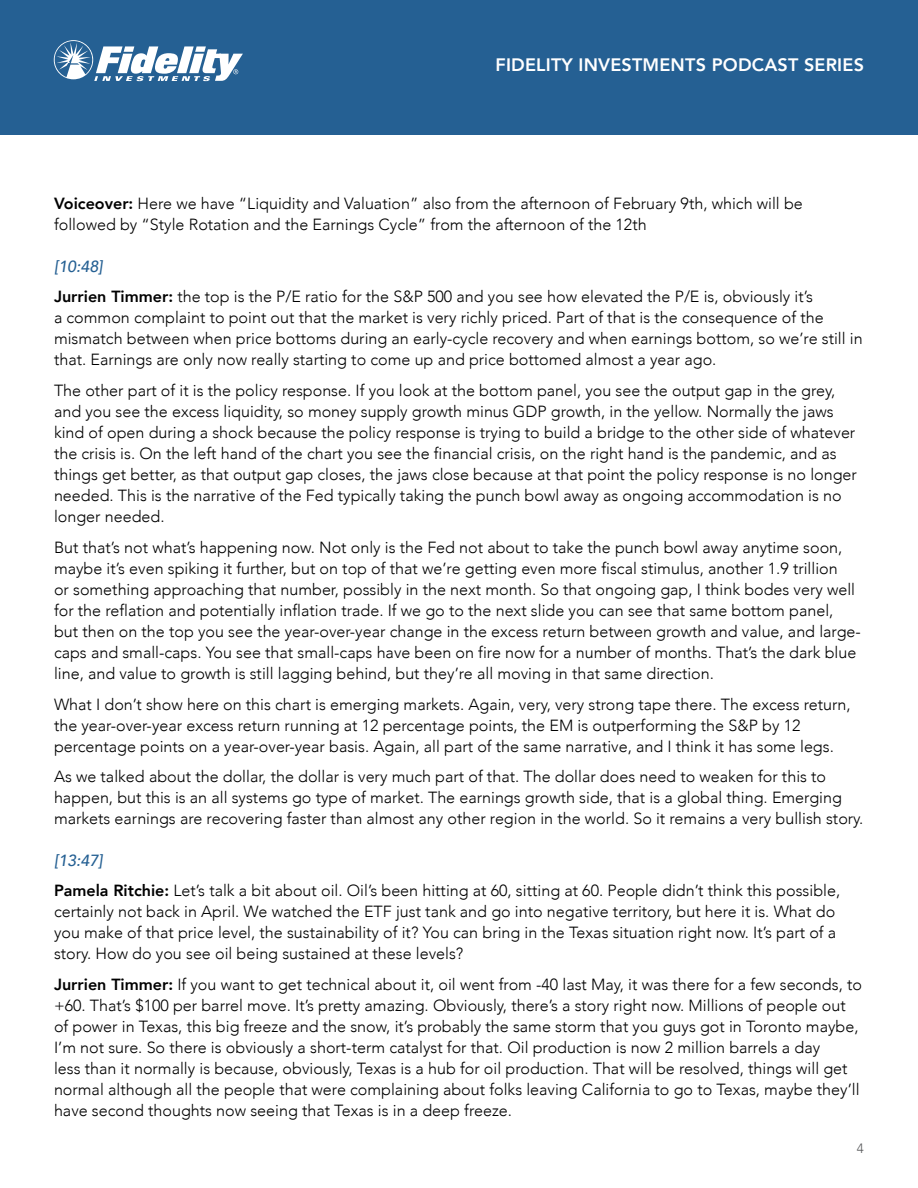
<style>
.page{position:relative;width:918px;height:1188px;background:#fff}
.page>*{position:absolute;margin:0;border:0;box-sizing:border-box;transform-origin:0 0}
.t1{font:800 18px "Avenir";letter-spacing:.01em;color:#fff}
.t2{font:300 16.2px/21px "Avenir";color:#000}
.t3{font:300 13.5px "Avenir";color:#58595b}
.s1{font-weight:800}
.s2{font-weight:500;font-style:italic;color:#256093}
</style>
<div class="page">
<div style="left:0;top:0;width:918px;height:135px;background:#256093"></div>
<svg style="left:54px;top:40px;width:189px;height:41px"></svg>
<p class="t1" style="left:496px;top:50px;width:370px">FIDELITY INVESTMENTS PODCAST SERIES</p>
<p class="t2" style="left:54px;top:193px;width:750px"><span class="s1">Voiceover:</span> Here we have “Liquidity and Valuation” also from the afternoon of February 9th, which will be followed by “Style Rotation and the Earnings Cycle” from the afternoon of the 12th</p>
<p class="t2" style="left:54px;top:251px;width:761px;line-height:30.8px"><span class="s2">[10:48]<br></span><span class="s1">Jurrien Timmer:</span> the top is the P/E ratio for the S&amp;P 500 and you see how elevated the P/E is, obviously it’s</p>
<p class="t2" style="left:54px;top:307px;width:810px">a common complaint to point out that the market is very richly priced. Part of that is the consequence of the mismatch between when price bottoms during an early-cycle recovery and when earnings bottom, so we’re still in that. Earnings are only now really starting to come up and price bottomed almost a year ago.</p>
<p class="t2" style="left:54px;top:380px;width:804px">The other part of it is the policy response. If you look at the bottom panel, you see the output gap in the grey, and you see the excess liquidity, so money supply growth minus GDP growth, in the yellow. Normally the jaws kind of open during a shock because the policy response is trying to build a bridge to the other side of whatever the crisis is. On the left hand of the chart you see the financial crisis, on the right hand is the pandemic, and as things get better, as that output gap closes, the jaws close because at that point the policy response is no longer needed. This is the narrative of the Fed typically taking the punch bowl away as ongoing accommodation is no longer needed.</p>
<p class="t2" style="left:54px;top:537px;width:808px">But that’s not what’s happening now. Not only is the Fed not about to take the punch bowl away anytime soon, maybe it’s even spiking it further, but on top of that we’re getting even more fiscal stimulus, another 1.9 trillion<br>or something approaching that number, possibly in the next month. So that ongoing gap, I think bodes very well for the reflation and potentially inflation trade. If we go to the next slide you can see that same bottom panel, but then on the top you see the year-over-year change in the excess return between growth and value, and large&shy;caps and small-caps. You see that small-caps have been on fire now for a number of months. That’s the dark blue line, and value to growth is still lagging behind, but they’re all moving in that same direction.</p>
<p class="t2" style="left:54px;top:694px;width:798px">What I don’t show here on this chart is emerging markets. Again, very, very strong tape there. The excess return, the year-over-year excess return running at 12 percentage points, the EM is outperforming the S&amp;P by 12 percentage points on a year-over-year basis. Again, all part of the same narrative, and I think it has some legs.</p>
<p class="t2" style="left:54px;top:766px;width:811px">As we talked about the dollar, the dollar is very much part of that. The dollar does need to weaken for this to happen, but this is an all systems go type of market. The earnings growth side, that is a global thing. Emerging markets earnings are recovering faster than almost any other region in the world. So it remains a very bullish story.</p>
<p class="t2" style="left:54px;top:845px;width:788px;line-height:30.8px"><span class="s2">[13:47]<br></span><span class="s1">Pamela Ritchie:</span> Let’s talk a bit about oil. Oil’s been hitting at 60, sitting at 60. People didn’t think this possible,</p>
<p class="t2" style="left:54px;top:901px;width:784px;text-align:justify">certainly not back in April. We watched the ETF just tank and go into negative territory, but here it is. What do you make of that price level, the sustainability of it? You can bring in the Texas situation right now. It’s part of a story. How do you see oil being sustained at these levels?</p>
<p class="t2" style="left:54px;top:974px;width:810px"><span class="s1">Jurrien Timmer:</span> If you want to get technical about it, oil went from -40 last May, it was there for a few seconds, to +60. That’s $100 per barrel move. It’s pretty amazing. Obviously, there’s a story right now. Millions of people out of power in Texas, this big freeze and the snow, it’s probably the same storm that you guys got in Toronto maybe, I’m not sure. So there is obviously a short-term catalyst for that. Oil production is now 2 million barrels a day<br>less than it normally is because, obviously, Texas is a hub for oil production. That will be resolved, things will get normal although all the people that were complaining about folks leaving California to go to Texas, maybe they’ll have second thoughts now seeing that Texas is in a deep freeze.</p>
<p class="t3" style="left:857px;top:1140px;width:9px">4</p>
</div>
